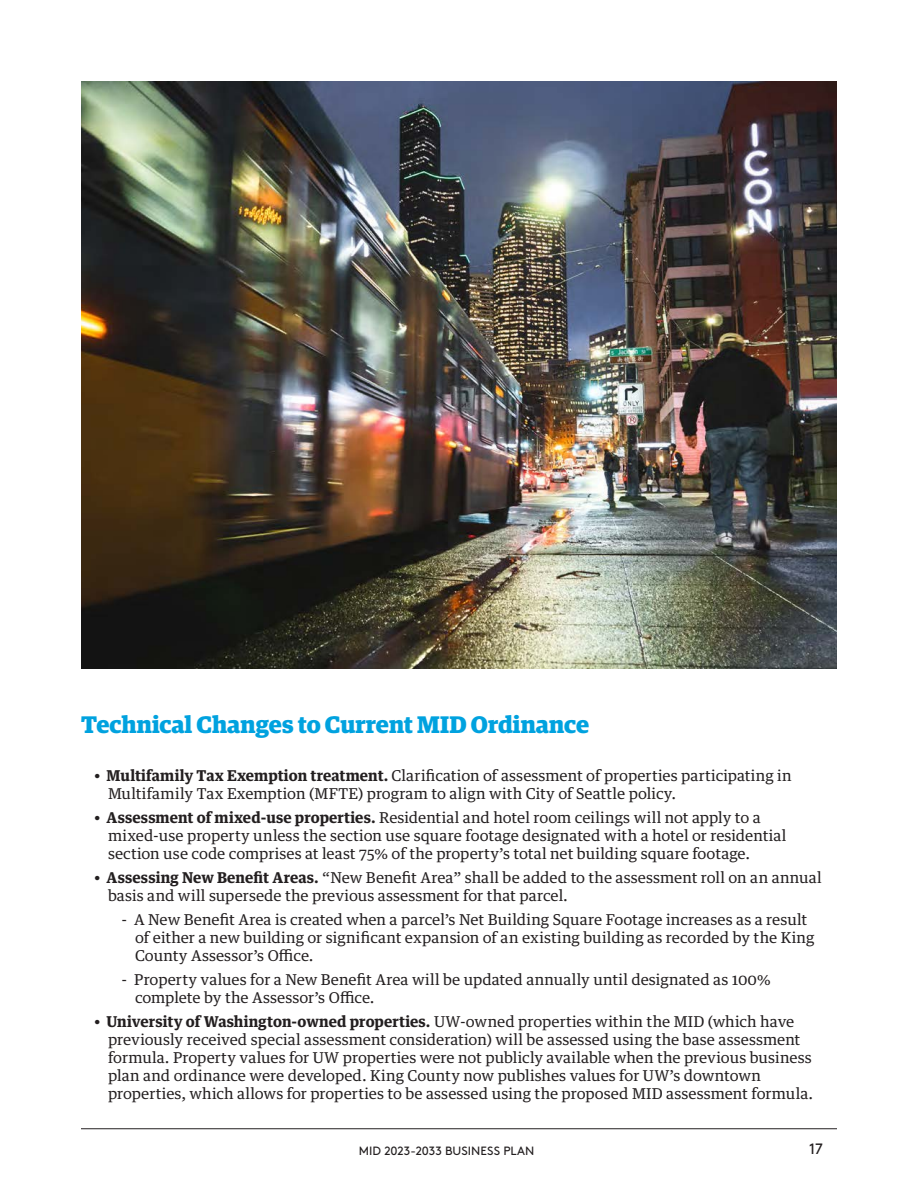
<style>
.page{position:relative;width:918px;height:1188px;background:#fff}
.page>*{position:absolute;margin:0;border:0;box-sizing:border-box;transform-origin:0 0}
.HEAD_1{font:700 24px "Guardian Egyp";letter-spacing:-.005em;color:#00a2df}
.t1{font:15px/18px "Guardian Text Egyp";letter-spacing:.005em;color:#231f20}
.t2{font:15px "Brown Std";color:#231f20}
.t3{font:12px "Brown Std";letter-spacing:.005em;color:#231f20}
.s1{font-weight:700}
</style>
<div class="page">
<hr style="left:81px;top:1128px;width:756px;height:1px;background:#231f20">
<img style="left:81px;top:81px;width:756px;height:588px">
<p class="HEAD_1" style="left:81px;top:706px;width:510px">Technical Changes to Current MID Ordinance</p>
<p class="t1" style="left:108px;top:765px;width:685px;text-indent:-14px"><span class="s1">• Multifamily Tax Exemption treatment.</span> Clarification of assessment of properties participating in<br>Multifamily Tax Exemption (MFTE) program to align with City of Seattle policy.</p>
<p class="t1" style="left:108px;top:807px;width:680px;text-indent:-14px"><span class="s1">• Assessment of mixed-use properties.</span> Residential and hotel room ceilings will not apply to a mixed-use property unless the section use square footage designated with a hotel or residential section use code comprises at least 75% of the property’s total net building square footage.</p>
<p class="t1" style="left:108px;top:867px;width:715px;text-indent:-14px"><span class="s1">• Assessing New Benefit Areas.</span> “New Benefit Area” shall be added to the assessment roll on an annual basis and will supersede the previous assessment for that parcel.</p>
<p class="t1" style="left:135px;top:909px;width:681px;text-indent:-14px">- A New Benefit Area is created when a parcel’s Net Building Square Footage increases as a result of either a new building or significant expansion of an existing building as recorded by the King<br>County Assessor’s Office.</p>
<p class="t1" style="left:135px;top:969px;width:637px;text-indent:-14px">- Property values for a New Benefit Area will be updated annually until designated as 100% complete by the Assessor’s Office.</p>
<p class="t1" style="left:108px;top:1011px;width:707px;text-indent:-14px"><span class="s1">• University of Washington-owned properties.</span> UW-owned properties within the MID (which have previously received special assessment consideration) will be assessed using the base assessment formula. Property values for UW properties were not publicly available when the previous business plan and ordinance were developed. King County now publishes values for UW’s downtown properties, which allows for properties to be assessed using the proposed MID assessment formula.</p>
<p class="t3" style="left:359px;top:1144px;width:177px">MID 2023-2033 BUSINESS PLAN</p>
<p class="t2" style="left:809px;top:1140px;width:15px">17</p>
</div>
